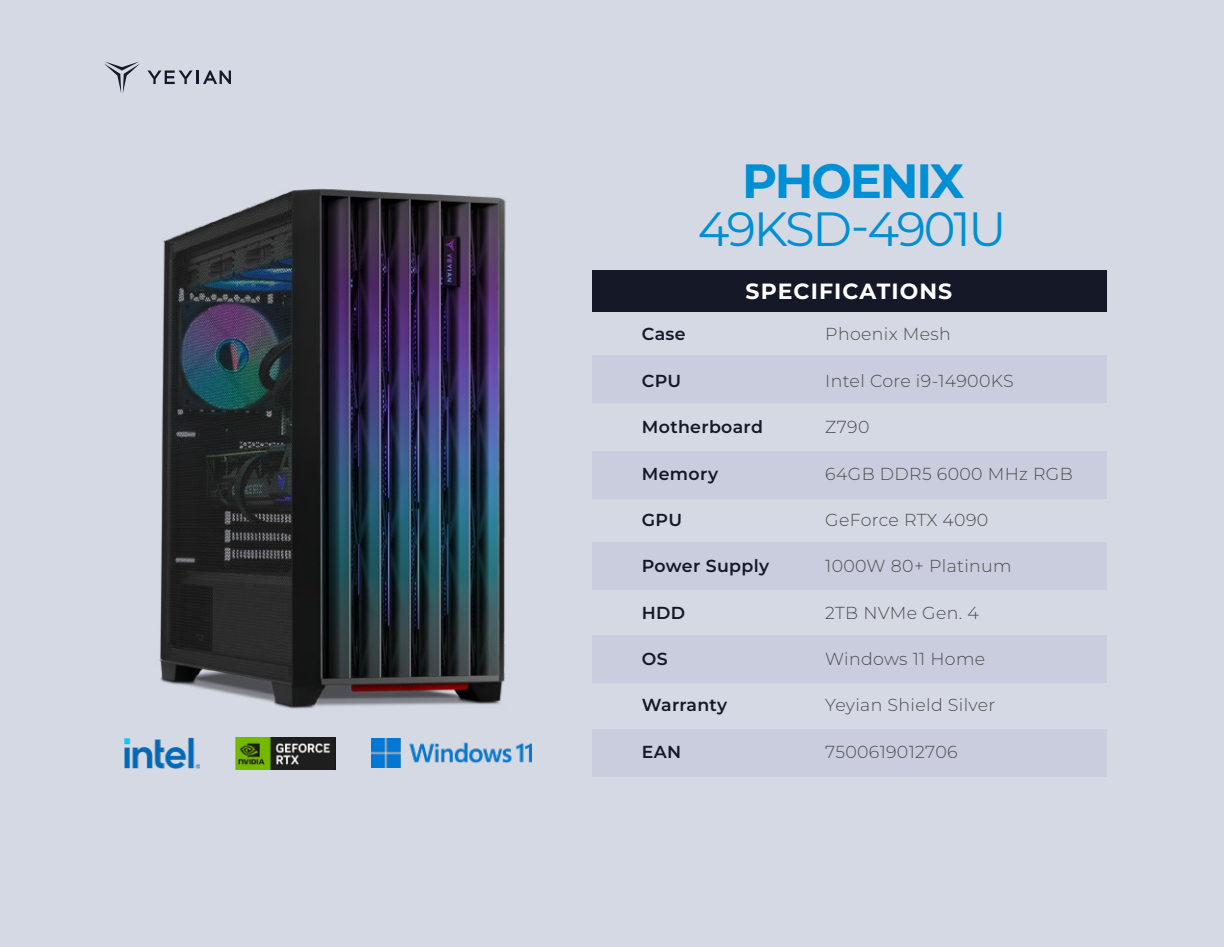
<style>
.page{position:relative;width:1224px;height:947px;background:#fff}
.page>*{position:absolute;margin:0;border:0;box-sizing:border-box;transform-origin:0 0}
.t1{font:48px "Montserrat";letter-spacing:-.045em;color:#008fd5}
.t2{font:700 48px "Montserrat";letter-spacing:-.045em;color:#008fd5}
.t3{font:700 22px "Montserrat";letter-spacing:.05em;color:#fff}
.t4{font:300 17.4px "Montserrat";letter-spacing:.02em;color:#4d4d4d}
.t5{font:600 17.4px "Montserrat";letter-spacing:.02em;color:#151826}
</style>
<div class="page">
<div style="left:0;top:0;width:1224px;height:946px;background:#d5d9e4"></div>
<div style="left:592px;top:270px;width:514px;height:41px;background:#151826"></div>
<div style="left:592px;top:355px;width:514px;height:47px;background:#c5c8db"></div>
<div style="left:592px;top:451px;width:514px;height:47px;background:#c5c8db"></div>
<div style="left:592px;top:542px;width:514px;height:47px;background:#c5c8db"></div>
<div style="left:592px;top:635px;width:514px;height:47px;background:#c5c8db"></div>
<div style="left:592px;top:729px;width:514px;height:47px;background:#c5c8db"></div>
<svg style="left:147px;top:70px;width:46px;height:14px"></svg>
<hr style="left:196px;top:70px;width:3px;height:14px;background:#151826">
<svg style="left:203px;top:70px;width:28px;height:14px"></svg>
<svg style="left:104px;top:62px;width:36px;height:31px"></svg>
<img style="left:124px;top:188px;width:537px;height:582px">
<h1 class="t2" style="left:742px;top:149px;width:224px">PHOENIX</h1>
<h1 class="t1" style="left:698px;top:197px;width:310px">49KSD-4901U</h1>
<p class="t3" style="left:746px;top:276px;width:208px">SPECIFICATIONS</p>
<p class="t5" style="left:642px;top:322px;width:45px">Case</p>
<p class="t5" style="left:642px;top:369px;width:41px">CPU</p>
<p class="t5" style="left:642px;top:415px;width:123px">Motherboard</p>
<p class="t5" style="left:642px;top:461px;width:78px">Memory</p>
<p class="t5" style="left:642px;top:508px;width:42px">GPU</p>
<p class="t5" style="left:642px;top:554px;width:129px">Power Supply</p>
<p class="t5" style="left:642px;top:600px;width:45px">HDD</p>
<p class="t5" style="left:642px;top:647px;width:27px">OS</p>
<p class="t5" style="left:642px;top:693px;width:87px">Warranty</p>
<p class="t5" style="left:642px;top:740px;width:41px">EAN</p>
<p class="t4" style="left:825px;top:322px;width:127px">Phoenix Mesh</p>
<p class="t4" style="left:825px;top:369px;width:190px">Intel Core i9-14900KS</p>
<p class="t4" style="left:825px;top:415px;width:46px">Z790</p>
<p class="t4" style="left:825px;top:461px;width:249px">64GB DDR5 6000 MHz RGB</p>
<p class="t4" style="left:825px;top:508px;width:165px">GeForce RTX 4090</p>
<p class="t4" style="left:825px;top:554px;width:188px">1000W 80+ Platinum</p>
<p class="t4" style="left:825px;top:600px;width:155px">2TB NVMe Gen. 4</p>
<p class="t4" style="left:825px;top:647px;width:162px">Windows 11 Home</p>
<p class="t4" style="left:825px;top:693px;width:172px">Yeyian Shield Silver</p>
<p class="t4" style="left:825px;top:740px;width:134px">7500619012706</p>
</div>
